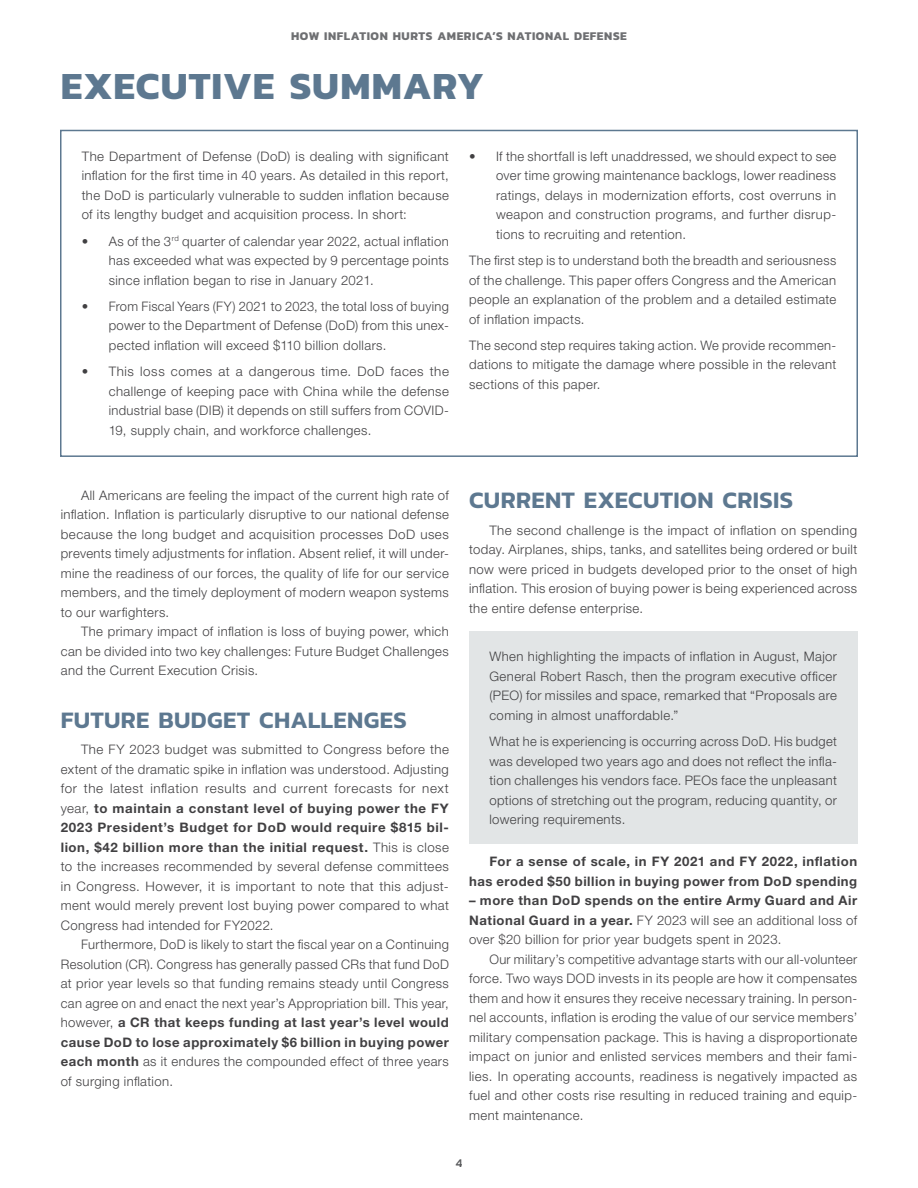
<style>
.page{position:relative;width:918px;height:1188px;background:#fff}
.page>*{position:absolute;margin:0;border:0;box-sizing:border-box;transform-origin:0 0}
.t1{font:700 39px "Kanit";letter-spacing:.025em;color:#5d7890}
.t2{font:600 24px "Kanit";letter-spacing:.015em;color:#5d7890}
.t3{font:300 13.2px/19.5px "Helvetica Neue LT Std";letter-spacing:.03em;color:#414042;text-align:justify}
.t4{font:700 13.2px/19.5px "Helvetica Neue LT Std";letter-spacing:.04em;color:#414042;text-align:right}
.t5{font:700 12px "Kanit";letter-spacing:.05em;color:#6e6f72}
.t6{font:500 12px "Kanit";color:#58595b}
.s1{font-weight:700}
</style>
<div class="page">
<div style="left:469px;top:632px;width:388px;height:212px;background:#e2e5e6"></div>
<div style="left:60px;top:130px;width:798px;height:327px;border:2px solid #5d7890"></div>
<p class="t5" style="left:291px;top:27px;width:337px">HOW INFLATION HURTS AMERICA’S NATIONAL DEFENSE</p>
<h1 class="t1" style="left:61px;top:56px;width:425px">EXECUTIVE SUMMARY</h1>
<p class="t3" style="left:82px;top:146px;width:369px">The Department of Defense (DoD) is dealing with significant inflation for the first time in 40 years. As detailed in this report, the DoD is particularly vulnerable to sudden inflation because of its lengthy budget and acquisition process. In short:</p>
<p class="t3" style="left:109px;top:231px;width:342px;text-indent:-27px">• As of the 3<sup>rd</sup> quarter of calendar year 2022, actual inflation has exceeded what was expected by 9 percentage points since inflation began to rise in January 2021.</p>
<p class="t3" style="left:109px;top:296px;width:342px;text-indent:-27px">• From Fiscal Years (FY) 2021 to 2023, the total loss of buying power to the Department of Defense (DoD) from this unex&shy;pected inflation will exceed $110 billion dollars.</p>
<p class="t3" style="left:109px;top:361px;width:342px;text-indent:-27px">• This loss comes at a dangerous time. DoD faces the challenge of keeping pace with China while the defense industrial base (DIB) it depends on still suffers from COVID-19, supply chain, and workforce challenges.</p>
<p class="t3" style="left:496px;top:146px;width:342px;text-indent:-27px">• If the shortfall is left unaddressed, we should expect to see over time growing maintenance backlogs, lower readiness ratings, delays in modernization efforts, cost overruns in weapon and construction programs, and further disrup&shy;tions to recruiting and retention.</p>
<p class="t3" style="left:469px;top:250px;width:369px">The first step is to understand both the breadth and seriousness of the challenge. This paper offers Congress and the American people an explanation of the problem and a detailed estimate of inflation impacts.</p>
<p class="t3" style="left:469px;top:335px;width:369px">The second step requires taking action. We provide recommen&shy;dations to mitigate the damage where possible in the relevant sections of this paper.</p>
<p class="t3" style="left:61px;top:485px;width:390px;text-indent:20px">All Americans are feeling the impact of the current high rate of inflation. Inflation is particularly disruptive to our national defense because the long budget and acquisition processes DoD uses prevents timely adjustments for inflation. Absent relief, it will under&shy;mine the readiness of our forces, the quality of life for our service members, and the timely deployment of modern weapon systems to our warfighters.</p>
<p class="t3" style="left:61px;top:622px;width:390px;text-indent:20px">The primary impact of inflation is loss of buying power, which can be divided into two key challenges: Future Budget Challenges and the Current Execution Crisis.</p>
<h2 class="t2" style="left:61px;top:701px;width:348px">FUTURE BUDGET CHALLENGES</h2>
<p class="t3" style="left:61px;top:739px;width:390px;text-indent:20px">The FY 2023 budget was submitted to Congress before the extent of the dramatic spike in inflation was understood. Adjusting for the latest inflation results and current forecasts for next year, <span class="s1">to maintain a constant level of buying power the FY 2023 President’s Budget for DoD would require $815 bil&shy;lion, $42 billion more than the initial request.</span> This is close to the increases recommended by several defense committees in Congress. However, it is important to note that this adjust&shy;ment would merely prevent lost buying power compared to what Congress had intended for FY2022.</p>
<p class="t3" style="left:61px;top:934px;width:390px;text-indent:20px">Furthermore, DoD is likely to start the fiscal year on a Continuing Resolution (CR). Congress has generally passed CRs that fund DoD at prior year levels so that funding remains steady until Congress can agree on and enact the next year’s Appropriation bill. This year, however, <span class="s1">a CR that keeps funding at last year’s level would cause DoD to lose approximately $6 billion in buying power each month</span> as it endures the compounded effect of three years of surging inflation.</p>
<h2 class="t2" style="left:469px;top:482px;width:325px">CURRENT EXECUTION CRISIS</h2>
<p class="t3" style="left:469px;top:520px;width:390px;text-indent:20px">The second challenge is the impact of inflation on spending today. Airplanes, ships, tanks, and satellites being ordered or built now were priced in budgets developed prior to the onset of high inflation. This erosion of buying power is being experienced across the entire defense enterprise.</p>
<p class="t3" style="left:489px;top:647px;width:349px">When highlighting the impacts of inflation in August, Major General Robert Rasch, then the program executive officer (PEO) for missiles and space, remarked that “Proposals are coming in almost unaffordable.”</p>
<p class="t3" style="left:489px;top:731px;width:349px">What he is experiencing is occurring across DoD. His budget was developed two years ago and does not reflect the infla&shy;tion challenges his vendors face. PEOs face the unpleasant options of stretching out the program, reducing quantity, or lowering requirements.</p>
<p class="t4" style="left:469px;top:851px;width:390px">For a sense of scale, in FY 2021 and FY 2022, inflation has eroded $50 billion in buying power from DoD spending</p>
<p class="t3" style="left:469px;top:890px;width:390px"><span class="s1">– more than DoD spends on the entire Army Guard and Air National Guard in a year.</span> FY 2023 will see an additional loss of over $20 billion for prior year budgets spent in 2023.</p>
<p class="t3" style="left:469px;top:949px;width:390px;text-indent:20px">Our military’s competitive advantage starts with our all-volunteer force. Two ways DOD invests in its people are how it compensates them and how it ensures they receive necessary training. In person&shy;nel accounts, inflation is eroding the value of our service members’ military compensation package. This is having a disproportionate impact on junior and enlisted services members and their fami&shy;lies. In operating accounts, readiness is negatively impacted as fuel and other costs rise resulting in reduced training and equip&shy;ment maintenance.</p>
<p class="t6" style="left:456px;top:1154px;width:8px">4</p>
</div>
